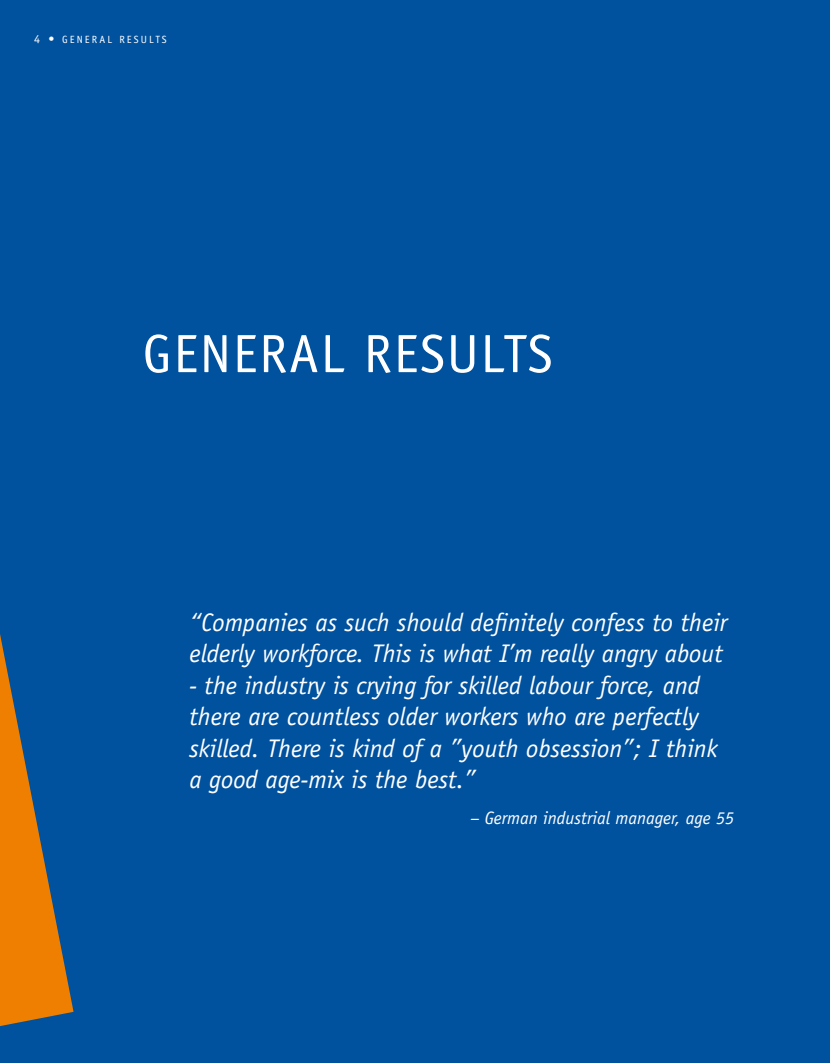
<style>
.page{position:relative;width:830px;height:1063px;background:#fff}
.page>*{position:absolute;margin:0;border:0;box-sizing:border-box;transform-origin:0 0}
.t1{font:54px "Officina Sans";letter-spacing:.03em;color:#fff}
.t2{font:italic 25.5px/31.5px "Officina Sans";color:#fff}
.t3{font:italic 18px "Officina Sans";color:#fff}
.t4{font:10.5px "Officina Sans";letter-spacing:.2em;color:#fff}
.s1{font-size:12px}
</style>
<div class="page">
<div style="left:0;top:0;width:829px;height:1063px;background:#00519e"></div>
<svg style="left:0;top:634px;width:73px;height:392px"></svg>
<p class="t4" style="left:34px;top:33px;width:66px"><span class="s1">4 •</span> G ENERAL</p>
<p class="t4" style="left:119px;top:33px;width:23px">RESUL</p>
<p class="t4" style="left:155px;top:33px;width:12px">TS</p>
<h1 class="t1" style="left:142px;top:322px;width:411px">GENERAL RESULTS</h1>
<p class="t2" style="left:189px;top:606px;width:539px">“Companies as such should definitely confess to their elderly workforce. This is what I’m really angry about</p>
<p class="t2" style="left:189px;top:669px;width:529px">- the industry is crying for skilled labour force, and there are countless older workers who are perfectly skilled. There is kind of a ”youth obsession”; I think a good age-mix is the best.”</p>
<p class="t3" style="left:470px;top:807px;width:265px">– German industrial manager, age 55</p>
</div>
